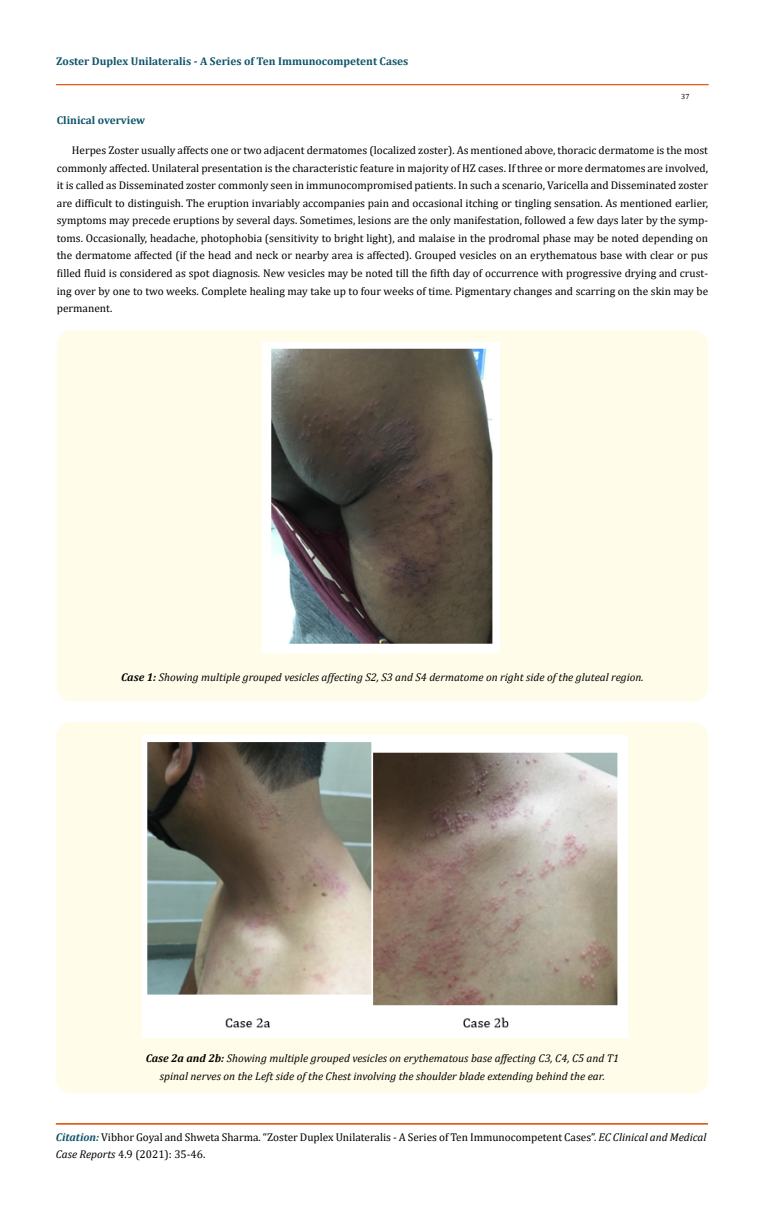
<style>
.page{position:relative;width:764px;height:1217px;background:#fff}
.page>*{position:absolute;margin:0;border:0;box-sizing:border-box;transform-origin:0 0}
.t1{font:11.25px/17.5px "Cambria";color:#000}
.t2{font:italic 11.25px/17.5px "Cambria";color:#000;text-align:center}
.t3{font:700 11.25px "Cambria";color:#0e546a}
.t4{font:7.5px "Cambria";color:#000}
.s1{font-weight:700}
.s2{font-weight:700;font-style:italic;color:#0e546a}
.s3{font-style:italic}
</style>
<div class="page">
<div style="left:57px;top:84px;width:651px;height:1px;border:1px solid #e05d1a"></div>
<div style="left:56px;top:1123px;width:651px;height:1px;border:1px solid #e05d1a"></div>
<div style="left:57px;top:330px;width:651px;height:371px;background:#fffde9;border-radius:15px"></div>
<img style="left:263px;top:343px;width:236px;height:309px">
<div style="left:56px;top:722px;width:652px;height:371px;background:#fffde9;border-radius:15px"></div>
<img style="left:142px;top:735px;width:486px;height:301px">
<p class="t3" style="left:56px;top:54px;width:354px">Zoster Duplex Unilateralis - A Series of Ten Immunocompetent Cases</p>
<p class="t4" style="left:681px;top:92px;width:10px">37</p>
<p class="t3" style="left:57px;top:113px;width:90px">Clinical overview</p>
<p class="t1" style="left:57px;top:142px;width:653px;text-align:justify;text-indent:15px">Herpes Zoster usually affects one or two adjacent dermatomes (localized zoster). As mentioned above, thoracic dermatome is the most commonly affected. Unilateral presentation is the characteristic feature in majority of HZ cases. If three or more dermatomes are involved, it is called as Disseminated zoster commonly seen in immunocompromised patients. In such a scenario, Varicella and Disseminated zoster are difficult to distinguish. The eruption invariably accompanies pain and occasional itching or tingling sensation. As mentioned earlier, symptoms may precede eruptions by several days. Sometimes, lesions are the only manifestation, followed a few days later by the symp&shy;toms. Occasionally, headache, photophobia (sensitivity to bright light), and malaise in the prodromal phase may be noted depending on the dermatome affected (if the head and neck or nearby area is affected). Grouped vesicles on an erythematous base with clear or pus filled fluid is considered as spot diagnosis. New vesicles may be noted till the fifth day of occurrence with progressive drying and crust&shy;ing over by one to two weeks. Complete healing may take up to four weeks of time. Pigmentary changes and scarring on the skin may be permanent.</p>
<p class="t2" style="left:121px;top:668px;width:524px"><span class="s1">Case 1:</span> Showing multiple grouped vesicles affecting S2, S3 and S4 dermatome on right side of the gluteal region.</p>
<p class="t2" style="left:146px;top:1048px;width:475px"><span class="s1">Case 2a and 2b:</span> Showing multiple grouped vesicles on erythematous base affecting C3, C4, C5 and T1 spinal nerves on the Left side of the Chest involving the shoulder blade extending behind the ear.</p>
<p class="t1" style="left:56px;top:1127px;width:652px"><span class="s2">Citation:</span> Vibhor Goyal and Shweta Sharma. “Zoster Duplex Unilateralis - A Series of Ten Immunocompetent Cases”. <span class="s3">EC Clinical and Medical<br>Case Reports</span> 4.9 (2021): 35-46.</p>
</div>
